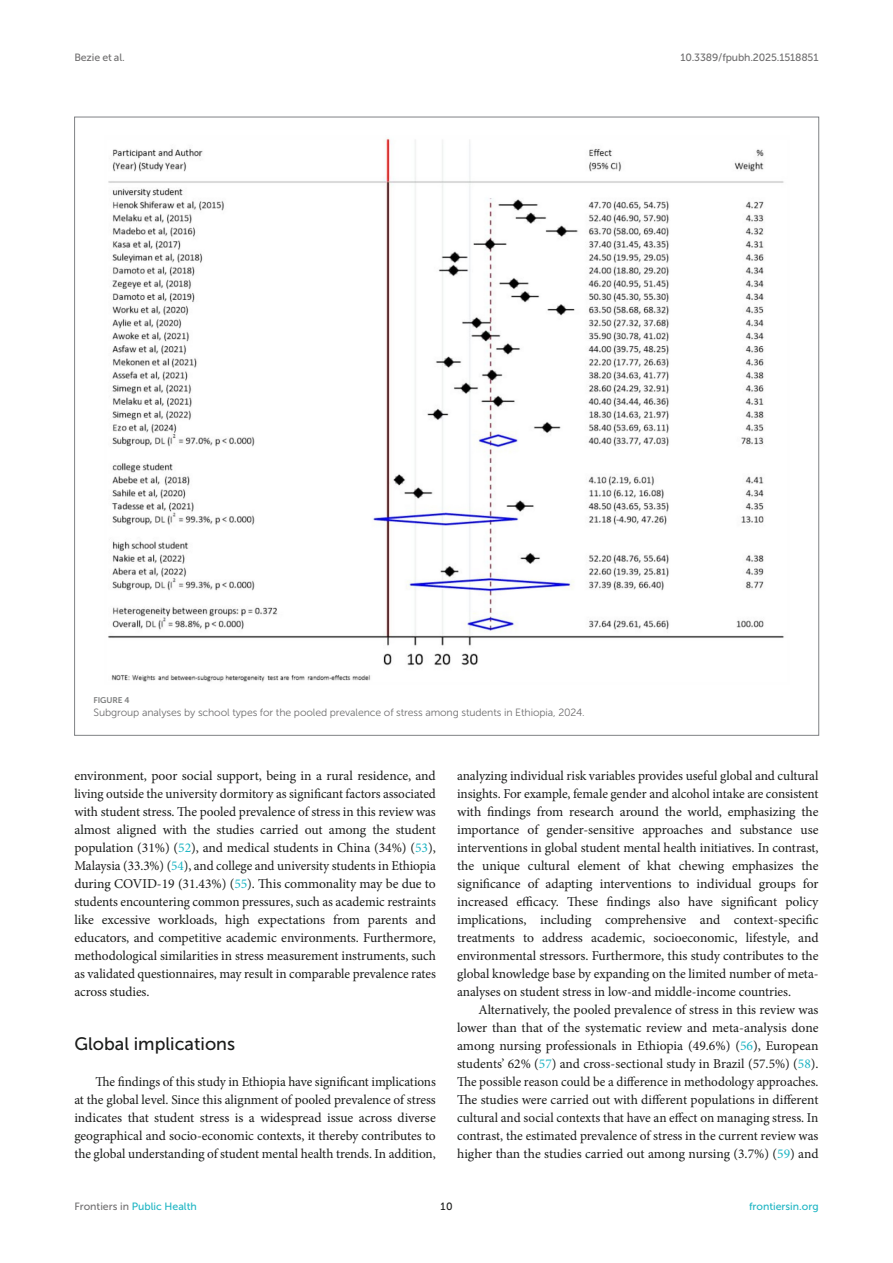
<style>
.page{position:relative;width:893px;height:1263px;background:#fff}
.page>*{position:absolute;margin:0;border:0;box-sizing:border-box;transform-origin:0 0}
.HEAD_2{font:18px "Museo Sans 500";color:#1b1c1b}
.TEXT{font:13.5px/18px "Minion Pro";letter-spacing:-.005em;color:#1b1c1b;text-align:justify}
.FIG_LEG{font:10.5px "Museo Sans 300";letter-spacing:-.01em;color:#706f70}
.t1{font:10.5px "Museo Sans 500";color:#1db5c3}
.t2{font:10.5px "Museo Sans 500";letter-spacing:-.015em;color:#706f70}
.t3{font:10.5px "Museo Sans 500";color:#1b1c1b}
.FIG_HD{font:8.25px "Museo Sans 700";letter-spacing:-.01em;color:#7e7f7f}
.s1{color:#1db5c3}
.s2{color:#706f70}
</style>
<div class="page">
<img style="left:108px;top:138px;width:676px;height:544px">
<p class="t2" style="left:74px;top:51px;width:52px">Bezie et al.</p>
<p class="t2" style="left:680px;top:51px;width:140px">10.3389/fpubh.2025.1518851</p>
<p class="FIG_HD" style="left:94px;top:695px;width:37px">FIGURE 4</p>
<p class="FIG_LEG" style="left:94px;top:707px;width:493px">Subgroup analyses by school types for the pooled prevalence of stress among students in Ethiopia, 2024.</p>
<p class="TEXT" style="left:74px;top:767px;width:363px">environment, poor social support, being in a rural residence, and living outside the university dormitory as significant factors associated with student stress. The pooled prevalence of stress in this review was almost aligned with the studies carried out among the student population (31%) (<span class="s1">52</span>), and medical students in China (34%) (<span class="s1">53</span>), Malaysia (33.3%) (<span class="s1">54</span>), and college and university students in Ethiopia during COVID-19 (31.43%) (<span class="s1">55</span>). This commonality may be due to students encountering common pressures, such as academic restraints like excessive workloads, high expectations from parents and educators, and competitive academic environments. Furthermore, methodological similarities in stress measurement instruments, such as validated questionnaires, may result in comparable prevalence rates across studies.</p>
<p class="HEAD_2" style="left:74px;top:1034px;width:162px">Global implications</p>
<p class="TEXT" style="left:74px;top:1073px;width:363px;text-indent:21px">The findings of this study in Ethiopia have significant implications at the global level. Since this alignment of pooled prevalence of stress indicates that student stress is a widespread issue across diverse geographical and socio-economic contexts, it thereby contributes to the global understanding of student mental health trends. In addition,</p>
<p class="TEXT" style="left:457px;top:767px;width:363px">analyzing individual risk variables provides useful global and cultural insights. For example, female gender and alcohol intake are consistent with findings from research around the world, emphasizing the importance of gender-sensitive approaches and substance use interventions in global student mental health initiatives. In contrast, the unique cultural element of khat chewing emphasizes the significance of adapting interventions to individual groups for increased efficacy. These findings also have significant policy implications, including comprehensive and context-specific treatments to address academic, socioeconomic, lifestyle, and environmental stressors. Furthermore, this study contributes to the global knowledge base by expanding on the limited number of meta&shy;analyses on student stress in low-and middle-income countries.</p>
<p class="TEXT" style="left:457px;top:1001px;width:363px;text-indent:21px">Alternatively, the pooled prevalence of stress in this review was lower than that of the systematic review and meta-analysis done among nursing professionals in Ethiopia (49.6%) (<span class="s1">56</span>), European students’ 62% (<span class="s1">57</span>) and cross-sectional study in Brazil (57.5%) (<span class="s1">58</span>).<br>The possible reason could be a difference in methodology approaches.<br>The studies were carried out with different populations in different cultural and social contexts that have an effect on managing stress. In contrast, the estimated prevalence of stress in the current review was higher than the studies carried out among nursing (3.7%) (<span class="s1">59</span>) and</p>
<p class="t1" style="left:74px;top:1200px;width:124px"><span class="s2">Frontiers in</span> Public Health</p>
<p class="t3" style="left:440px;top:1200px;width:14px">10</p>
<p class="t1" style="left:749px;top:1200px;width:71px">frontiersin.org</p>
</div>
